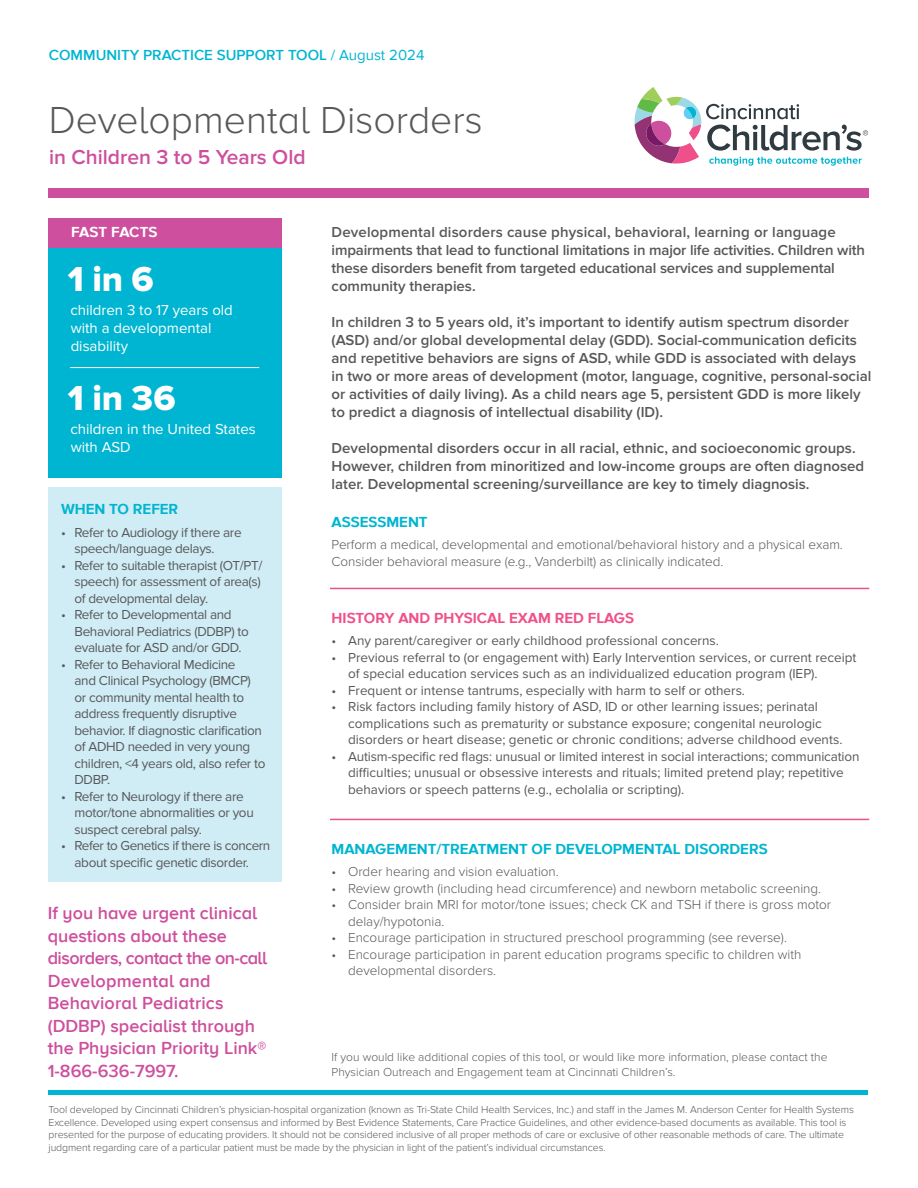
<style>
.page{position:relative;width:918px;height:1188px;background:#fff}
.page>*{position:absolute;margin:0;border:0;box-sizing:border-box;transform-origin:0 0}
.t1{font:300 39px "Proxima Nova A";color:#57585a}
.t2{font:36px "Proxima Nova Extrabld";color:#fff}
.t3{font:600 21px "Proxima Nova";color:#cd4f9d}
.t4{font:600 18px/22.5px "Proxima Nova A";color:#cd4f9d}
.t5{font:600 15px/18px "Proxima Nova";color:#57585a}
.t6{font:15px/18px "Proxima Nova";color:#fff}
.t7{font:700 15px "Proxima Nova A";color:#00b5d1}
.t8{font:600 15px "Proxima Nova A";color:#00b5d1}
.t9{font:700 15px "Proxima Nova A";color:#f05089}
.t10{font:700 15px "Proxima Nova A";letter-spacing:.005em;color:#fff}
.t11{font:13.5px/16.5px "Proxima Nova";color:#57585a}
.t12{font:300 13.5px/16.5px "Proxima Nova";color:#57585a}
.t13{font:13.5px/16.5px "Proxima Nova";letter-spacing:-.025em;color:#57585a}
.t14{font:13.5px/16.5px "Proxima Nova";letter-spacing:-.03em;color:#57585a;text-align:center}
.t15{font:300 12px/15px "Proxima Nova";color:#57585a}
.t16{font:300 10.5px/12.6px "Proxima Nova";letter-spacing:-.01em;color:#57585a}
.s1{font-weight:400}
</style>
<div class="page">
<div style="left:49px;top:218px;width:233px;height:259px;background:#00b5d1"></div>
<svg style="left:635px;top:87px;width:233px;height:79px"></svg>
<div style="left:49px;top:189px;width:820px;height:9px;background:#cd4f9d"></div>
<div style="left:49px;top:218px;width:233px;height:29px;background:#cd4f9d"></div>
<hr style="left:330px;top:588px;width:539px;height:1px;background:#f05089">
<hr style="left:330px;top:819px;width:539px;height:1px;background:#f05089">
<hr style="left:70px;top:367px;width:189px;height:1px;background:#fff">
<hr style="left:49px;top:1091px;width:819px;height:4px;background:#00b5d1">
<div style="left:49px;top:487px;width:233px;height:395px;background:#d0ecf4"></div>
<p class="t8" style="left:49px;top:46px;width:377px">COMMUNITY PRACTICE SUPPORT TOOL <span class="s1">/ August 2024</span></p>
<p class="t1" style="left:49px;top:98px;width:435px">Developmental Disorders</p>
<p class="t3" style="left:49px;top:145px;width:258px">in Children 3 to 5 Years Old</p>
<p class="t10" style="left:71px;top:224px;width:88px">FAST FACTS</p>
<p class="t2" style="left:68px;top:258px;width:87px">1 in 6</p>
<p class="t6" style="left:70px;top:302px;width:164px">children 3 to 17 years old with a developmental</p>
<p class="t6" style="left:71px;top:338px;width:59px">disability</p>
<p class="t2" style="left:68px;top:377px;width:109px">1 in 36</p>
<p class="t6" style="left:70px;top:420px;width:187px">children in the United States with ASD</p>
<p class="t7" style="left:61px;top:500px;width:119px">WHEN TO REFER</p>
<p class="t13" style="left:75px;top:524px;width:169px;text-indent:-14px">• Refer to Audiology if there are speech/language delays.</p>
<p class="t11" style="left:75px;top:557px;width:189px;text-align:justify;text-indent:-14px">• Refer to suitable therapist (OT/PT/ speech) for assessment of area(s) of developmental delay.</p>
<p class="t13" style="left:75px;top:607px;width:176px;text-indent:-14px">• Refer to Developmental and<br>Behavioral Pediatrics (DDBP) to evaluate for ASD and/or GDD.</p>
<p class="t13" style="left:75px;top:656px;width:178px;text-indent:-14px">• Refer to Behavioral Medicine and Clinical Psychology (BMCP) or community mental health to address frequently disruptive</p>
<p class="t13" style="left:75px;top:722px;width:193px">behavior. If diagnostic clarification of ADHD needed in very young children, &lt;4 years old, also refer to<br>DDBP.</p>
<p class="t13" style="left:75px;top:788px;width:181px;text-indent:-14px">• Refer to Neurology if there are motor/tone abnormalities or you suspect cerebral palsy.</p>
<p class="t14" style="left:61px;top:838px;width:211px">• Refer to Genetics if there is concern about specific genetic disorder.</p>
<p class="t4" style="left:48px;top:903px;width:221px">If you have urgent clinical questions about these disorders, contact the on-call</p>
<p class="t4" style="left:48px;top:970px;width:220px">Developmental and<br>Behavioral Pediatrics (DDBP) specialist through the Physician Priority Link®<br>1-866-636-7997.</p>
<p class="t5" style="left:332px;top:224px;width:506px">Developmental disorders cause physical, behavioral, learning or language</p>
<p class="t5" style="left:332px;top:242px;width:535px">impairments that lead to functional limitations in major life activities. Children with these disorders benefit from targeted educational services and supplemental community therapies.</p>
<p class="t5" style="left:332px;top:314px;width:541px">In children 3 to 5 years old, it’s important to identify autism spectrum disorder (ASD) and/or global developmental delay (GDD). Social-communication deficits and repetitive behaviors are signs of ASD, while GDD is associated with delays in two or more areas of development (motor, language, cognitive, personal-social or activities of daily living). As a child nears age 5, persistent GDD is more likely to predict a diagnosis of intellectual disability (ID).</p>
<p class="t5" style="left:332px;top:440px;width:534px">Developmental disorders occur in all racial, ethnic, and socioeconomic groups.<br>However, children from minoritized and low-income groups are often diagnosed later. Developmental screening/surveillance are key to timely diagnosis.</p>
<p class="t7" style="left:332px;top:513px;width:98px">ASSESSMENT</p>
<p class="t12" style="left:332px;top:537px;width:513px">Perform a medical, developmental and emotional/behavioral history and a physical exam.<br>Consider behavioral measure (e.g., Vanderbilt) as clinically indicated.</p>
<p class="t9" style="left:332px;top:609px;width:304px">HISTORY AND PHYSICAL EXAM RED FLAGS</p>
<p class="t11" style="left:332px;top:633px;width:389px">• Any parent/caregiver or early childhood professional concerns.</p>
<p class="t11" style="left:348px;top:650px;width:510px;text-indent:-16px">• Previous referral to (or engagement with) Early Intervention services, or current receipt of special education services such as an individualized education program (IEP).</p>
<p class="t11" style="left:332px;top:683px;width:415px">• Frequent or intense tantrums, especially with harm to self or others.</p>
<p class="t11" style="left:332px;top:699px;width:488px">• Risk factors including family history of ASD, ID or other learning issues; perinatal</p>
<p class="t11" style="left:348px;top:716px;width:475px">complications such as prematurity or substance exposure; congenital neurologic</p>
<p class="t11" style="left:348px;top:732px;width:496px">disorders or heart disease; genetic or chronic conditions; adverse childhood events.</p>
<p class="t11" style="left:348px;top:749px;width:513px;text-indent:-16px">• Autism-specific red flags: unusual or limited interest in social interactions; communication difficulties; unusual or obsessive interests and rituals; limited pretend play; repetitive behaviors or speech patterns (e.g., echolalia or scripting).</p>
<p class="t7" style="left:332px;top:840px;width:438px">MANAGEMENT/TREATMENT OF DEVELOPMENTAL DISORDERS</p>
<p class="t12" style="left:332px;top:864px;width:229px">• Order hearing and vision evaluation.</p>
<p class="t12" style="left:332px;top:880px;width:491px">• Review growth (including head circumference) and newborn metabolic screening.</p>
<p class="t12" style="left:348px;top:897px;width:485px;text-indent:-16px">• Consider brain MRI for motor/tone issues; check CK and TSH if there is gross motor delay/hypotonia.</p>
<p class="t12" style="left:332px;top:930px;width:457px">• Encourage participation in structured preschool programming (see reverse).</p>
<p class="t12" style="left:332px;top:946px;width:471px">• Encourage participation in parent education programs specific to children with</p>
<p class="t12" style="left:348px;top:963px;width:150px">developmental disorders.</p>
<p class="t15" style="left:332px;top:1050px;width:497px">If you would like additional copies of this tool, or would like more information, please contact the<br>Physician Outreach and Engagement team at Cincinnati Children’s.</p>
<p class="t16" style="left:49px;top:1104px;width:807px">Tool developed by Cincinnati Children’s physician-hospital organization (known as Tri-State Child Health Services, Inc.) and staff in the James M. Anderson Center for Health Systems Excellence. Developed using expert consensus and informed by Best Evidence Statements, Care Practice Guidelines, and other evidence-based documents as available. This tool is presented for the purpose of educating providers. It should not be considered inclusive of all proper methods of care or exclusive of other reasonable methods of care. The ultimate judgment regarding care of a particular patient must be made by the physician in light of the patient’s individual circumstances.</p>
</div>
